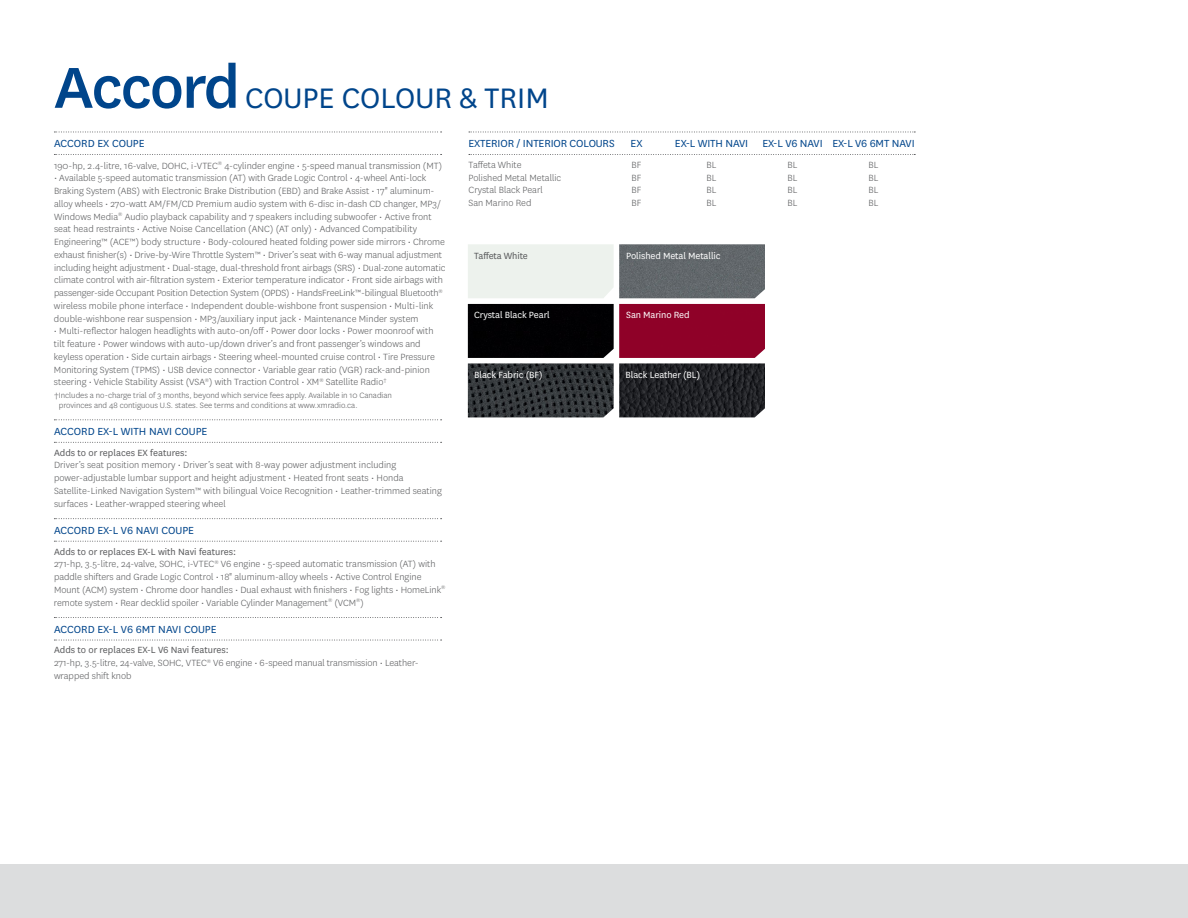
<style>
.page{position:relative;width:1188px;height:918px;background:#fff}
.page>*{position:absolute;margin:0;border:0;box-sizing:border-box;transform-origin:0 0}
.t1{font:33px "National";color:#00458b}
.t2{font:12px "National";color:#00458b}
.t3{font:300 10.5px/12.8px "National";color:#58595b}
.t4{font:10.5px "National";letter-spacing:-.01em;color:#fff}
.t5{font:10.5px "National";letter-spacing:-.01em;color:#58595b}
.t6{font:300 9px/9.8px "National";color:#58595b}
.s1{font-weight:500;font-size:67.5px}
.s2{font-weight:400}
</style>
<div class="page">
<svg style="left:54px;top:132px;width:388px;height:1px"></svg>
<svg style="left:54px;top:419px;width:388px;height:1px"></svg>
<svg style="left:54px;top:518px;width:388px;height:1px"></svg>
<svg style="left:54px;top:617px;width:388px;height:1px"></svg>
<svg style="left:54px;top:154px;width:388px;height:1px"></svg>
<svg style="left:54px;top:442px;width:388px;height:1px"></svg>
<svg style="left:54px;top:541px;width:388px;height:1px"></svg>
<svg style="left:54px;top:640px;width:388px;height:1px"></svg>
<div style="left:468px;top:304px;width:146px;height:54px;background:#010103"></div>
<img style="left:468px;top:363px;width:146px;height:54px">
<img style="left:619px;top:244px;width:146px;height:54px">
<div style="left:619px;top:304px;width:146px;height:54px;background:#8f0128"></div>
<img style="left:619px;top:363px;width:146px;height:54px">
<svg style="left:469px;top:132px;width:446px;height:1px"></svg>
<svg style="left:469px;top:154px;width:446px;height:1px"></svg>
<div style="left:0;top:864px;width:1188px;height:54px;background:#dcddde"></div>
<h1 class="t1" style="left:54px;top:76px;width:462px"><span class="s1">Accord</span> Coupe colour &amp; Trim</h1>
<p class="t2" style="left:54px;top:136px;width:71px">ACCORD EX COUPE</p>
<p class="t3" style="left:54px;top:159px;width:390px">190-hp, 2.4-litre, 16-valve, DOHC, i-VTEC<sup>®</sup> 4-cylinder engine • 5-speed manual transmission (MT)</p>
<p class="t3" style="left:54px;top:171px;width:393px">• Available 5-speed automatic transmission (AT) with Grade Logic Control • 4-wheel Anti-lock Braking System (ABS) with Electronic Brake Distribution (EBD) and Brake Assist • 17" aluminum&shy;alloy wheels • 270-watt AM/FM/CD Premium audio system with 6-disc in-dash CD changer, MP3/ Windows Media<sup>®</sup> Audio playback capability and 7 speakers including subwoofer • Active front seat head restraints • Active Noise Cancellation (ANC) (AT only) • Advanced Compatibility Engineering™ (ACE™) body structure • Body-coloured heated folding power side mirrors • Chrome exhaust finisher(s) • Drive-by-Wire Throttle System™ • Driver’s seat with 6-way manual adjustment including height adjustment • Dual-stage, dual-threshold front airbags (SRS) • Dual-zone automatic climate control with air-filtration system • Exterior temperature indicator • Front side airbags with passenger-side Occupant Position Detection System (OPDS) • HandsFreeLink™-bilingual Bluetooth<sup>® </sup>wireless mobile phone interface • Independent double-wishbone front suspension • Multi-link double-wishbone rear suspension • MP3/auxiliary input jack • Maintenance Minder system</p>
<p class="t3" style="left:54px;top:324px;width:382px">• Multi-reflector halogen headlights with auto-on/off • Power door locks • Power moonroof with tilt feature • Power windows with auto-up/down driver’s and front passenger’s windows and keyless operation • Side curtain airbags • Steering wheel-mounted cruise control • Tire Pressure Monitoring System (TPMS) • USB device connector • Variable gear ratio (VGR) rack-and-pinion steering • Vehicle Stability Assist (VSA<sup>®</sup>) with Traction Control • XM<sup>®</sup> Satellite Radio<sup>†</sup></p>
<p class="t6" style="left:59px;top:390px;width:335px;text-indent:-5px">†Includes a no-charge trial of 3 months, beyond which service fees apply. Available in 10 Canadian provinces and 48 contiguous U.S. states. See terms and conditions at www.xmradio.ca.</p>
<p class="t2" style="left:54px;top:423px;width:134px">ACCORD EX-L With NAVI COUPE</p>
<p class="t5" style="left:54px;top:446px;width:135px">Adds to or replaces EX features:</p>
<p class="t3" style="left:54px;top:459px;width:389px">Driver’s seat position memory • Driver’s seat with 8-way power adjustment including power-adjustable lumbar support and height adjustment • Heated front seats • Honda Satellite-Linked Navigation System™ with bilingual Voice Recognition • Leather-trimmed seating surfaces • Leather-wrapped steering wheel</p>
<p class="t2" style="left:54px;top:522px;width:121px">ACCORD EX-L V6 NAVI COUPE</p>
<p class="t3" style="left:54px;top:545px;width:393px"><span class="s2">Adds to or replaces EX-L with N avi features:<br></span>271-hp, 3.5-litre, 24-valve, SOHC, i-VTEC<sup>®</sup> V6 engine • 5-speed automatic transmission (AT) with paddle shifters and Grade Logic Control • 18" aluminum-alloy wheels • Active Control Engine Mount (ACM) system • Chrome door handles • Dual exhaust with finishers • Fog lights • HomeLink<sup>® </sup>remote system • Rear decklid spoiler • Variable Cylinder Management<sup>®</sup> (VCM<sup>®</sup>)</p>
<p class="t2" style="left:54px;top:621px;width:143px">ACCORD EX-L V6 6MT NAVI COUPE</p>
<p class="t3" style="left:54px;top:643px;width:366px"><span class="s2">Adds to or replaces EX-L V6 N avi features:<br></span>271-hp, 3.5-litre, 24-valve, SOHC, VTEC<sup>®</sup> V6 engine • 6-speed manual transmission • Leather&shy;wrapped shift knob</p>
<p class="t2" style="left:469px;top:136px;width:175px">Exterior / Interior Colours EX</p>
<p class="t2" style="left:675px;top:136px;width:30px">EX-L with</p>
<p class="t2" style="left:725px;top:136px;width:19px">Navi</p>
<p class="t2" style="left:763px;top:136px;width:149px">EX-L V6 N avi EX-L V6 6MT N avi</p>
<p class="t3" style="left:469px;top:158px;width:54px">Taffeta White</p>
<p class="t3" style="left:632px;top:158px;width:11px">BF</p>
<p class="t3" style="left:707px;top:158px;width:11px">BL</p>
<p class="t3" style="left:788px;top:158px;width:11px">BL</p>
<p class="t3" style="left:869px;top:158px;width:11px">BL</p>
<p class="t3" style="left:469px;top:171px;width:94px">Polished Metal Metallic</p>
<p class="t3" style="left:632px;top:171px;width:11px">BF</p>
<p class="t3" style="left:707px;top:171px;width:11px">BL</p>
<p class="t3" style="left:788px;top:171px;width:11px">BL</p>
<p class="t3" style="left:869px;top:171px;width:11px">BL</p>
<p class="t3" style="left:469px;top:183px;width:76px">Crystal Black Pearl</p>
<p class="t3" style="left:632px;top:183px;width:11px">BF</p>
<p class="t3" style="left:707px;top:183px;width:11px">BL</p>
<p class="t3" style="left:788px;top:183px;width:11px">BL</p>
<p class="t3" style="left:869px;top:183px;width:11px">BL</p>
<p class="t3" style="left:469px;top:196px;width:64px">San Marino Red</p>
<p class="t3" style="left:632px;top:196px;width:11px">BF</p>
<p class="t3" style="left:707px;top:196px;width:11px">BL</p>
<p class="t3" style="left:788px;top:196px;width:11px">BL</p>
<p class="t3" style="left:869px;top:196px;width:11px">BL</p>
<p class="t5" style="left:474px;top:248px;width:55px">Taffeta White</p>
<p class="t4" style="left:626px;top:248px;width:96px">Polished Metal Metallic</p>
<p class="t4" style="left:474px;top:308px;width:77px">Crystal Black Pearl</p>
<p class="t4" style="left:626px;top:308px;width:65px">San Marino Red</p>
<p class="t4" style="left:474px;top:368px;width:70px">Black Fabric (BF)</p>
<p class="t4" style="left:626px;top:368px;width:76px">Black Leather (BL)</p>
</div>
